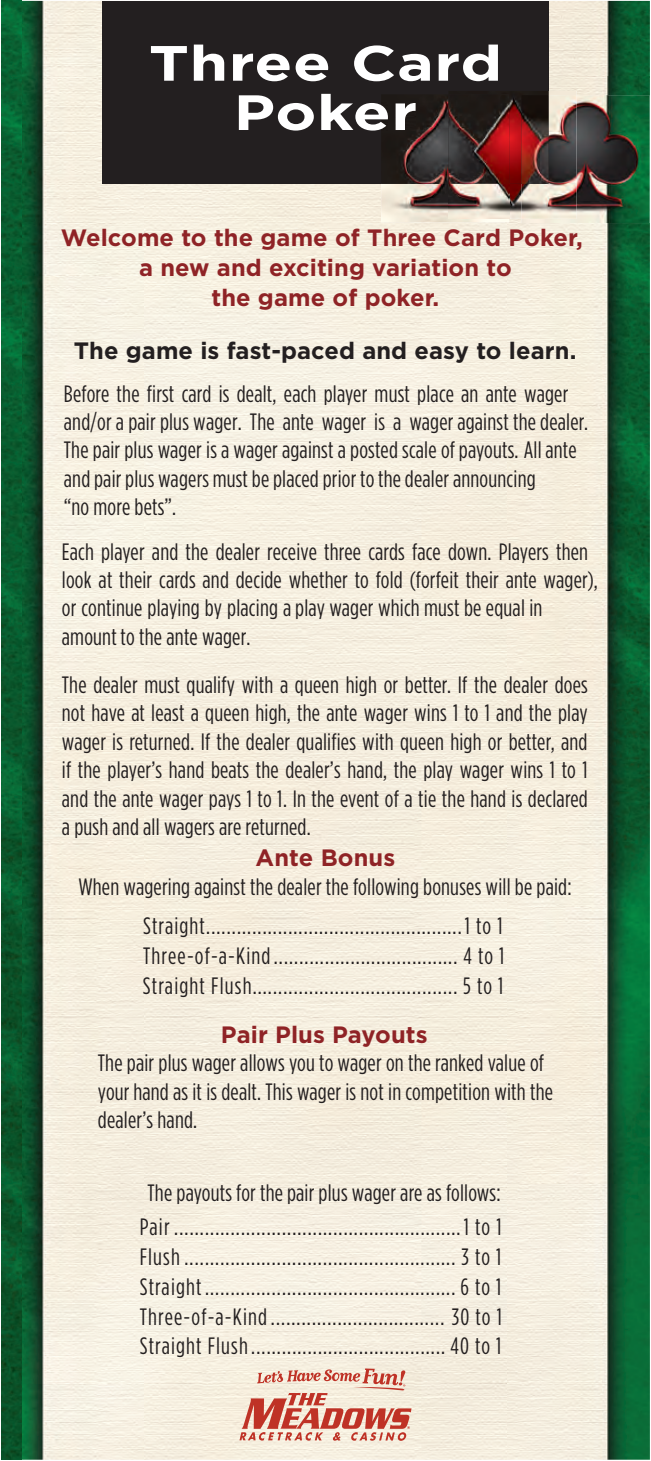
<style>
.page{position:relative;width:651px;height:1461px;background:#fff}
.page>*{position:absolute;margin:0;border:0;box-sizing:border-box;transform-origin:0 0}
.t1{font:700 49.5px/49.3px "Gotham";letter-spacing:.01em;color:#fff;text-align:center;scale:1.25 1}
.t2{font:23.62px/28.3px "Gotham Condensed";letter-spacing:.01em;color:#231f20;text-align:center}
.t3{font:700 23.62px/29.9px "Gotham";letter-spacing:.005em;color:#8f2326;text-align:center}
.s1{font-family:"Gotham";font-weight:700}
.s2{font-family:"Gotham";font-weight:700;color:#8f2326}
</style>
<div class="page">
<img style="left:21px;top:1px;width:123px;height:1458px">
<img style="left:548px;top:1px;width:101px;height:76px">
<img style="left:506px;top:77px;width:143px;height:1382px">
<img style="left:144px;top:184px;width:362px;height:1275px">
<img style="left:1px;top:1px;width:20px;height:1458px">
<div style="left:102px;top:1px;width:446px;height:183px;background:#231f20"></div>
<img style="left:381px;top:184px;width:128px;height:38px">
<img style="left:381px;top:96px;width:67px;height:88px">
<img style="left:381px;top:167px;width:67px;height:1px">
<img style="left:381px;top:103px;width:6px;height:28px">
<img style="left:395px;top:103px;width:20px;height:27px">
<img style="left:509px;top:91px;width:67px;height:128px">
<img style="left:468px;top:91px;width:80px;height:93px">
<img style="left:509px;top:91px;width:21px;height:76px">
<img style="left:448px;top:94px;width:61px;height:125px">
<img style="left:448px;top:167px;width:61px;height:1px">
<img style="left:521px;top:95px;width:127px;height:128px">
<img style="left:521px;top:95px;width:55px;height:124px">
<img style="left:521px;top:95px;width:27px;height:89px">
<img style="left:521px;top:95px;width:9px;height:72px">
<svg style="left:239px;top:1368px;width:172px;height:72px;background:#e3b0a1"></svg>
<p class="t1" style="left:149px;top:41px;width:284px">Three Card<br>Poker</p>
<p class="t3" style="left:61px;top:224px;width:523px">Welcome to the game of Three Card Poker, a new and exciting variation to<br>the game of poker.</p>
<p class="t2" style="left:64px;top:331px;width:513px;line-height:42.3px"><span class="s1">The game is fast-paced and easy to learn.<br></span>Before the first card is dealt, each player must place an ante wager</p>
<p class="t2" style="left:64px;top:409px;width:525px;text-align:left">and/or a pair plus wager. The ante wager is a wager against the dealer.<br>The pair plus wager is a wager against a posted scale of payouts. All ante and pair plus wagers must be placed prior to the dealer announcing<br>“no more bets”.</p>
<p class="t2" style="left:62px;top:538px;width:537px;text-align:left">Each player and the dealer receive three cards face down. Players then look at their cards and decide whether to fold (forfeit their ante wager), or continue playing by placing a play wager which must be equal in amount to the ante wager.</p>
<p class="t2" style="left:62px;top:672px;width:527px;text-align:justify">The dealer must qualify with a queen high or better. If the dealer does not have at least a queen high, the ante wager wins 1 to 1 and the play wager is returned. If the dealer qualifies with queen high or better, and if the player’s hand beats the dealer’s hand, the play wager wins 1 to 1 and the ante wager pays 1 to 1. In the event of a tie the hand is declared a push and all wagers are returned.</p>
<p class="t2" style="left:78px;top:844px;width:494px"><span class="s2">Ante Bonus<br></span>When wagering against the dealer the following bonuses will be paid:</p>
<p class="t2" style="left:143px;top:912px;width:362px;line-height:29.9px;text-align:justify">Straight ..................................................1 to 1<br>Three-of-a-Kind.................................... 4 to 1<br>hsulFthgiartS . 1ot5.......................................</p>
<p class="t2" style="left:98px;top:1021px;width:456px;text-align:left;text-indent:123px"><span class="s2">Pair Plus Payouts<br></span>The pair plus wager allows you to wager on the ranked value of your hand as it is dealt. This wager is not in competition with the dealer’s hand.</p>
<p class="t2" style="left:140px;top:1177px;width:363px;line-height:33.8px">The payouts for the pair plus wager are as follows:<br>Pair ........................................................1 to 1</p>
<p class="t2" style="left:140px;top:1242px;width:363px;line-height:29.9px;text-align:justify">Flush ..................................................... 3 to 1<br>Straight ................................................. 6 to 1<br>Three-of-a-Kind.................................. 30 to 1<br>Straight Flush ...................................... 40 to 1</p>
</div>
